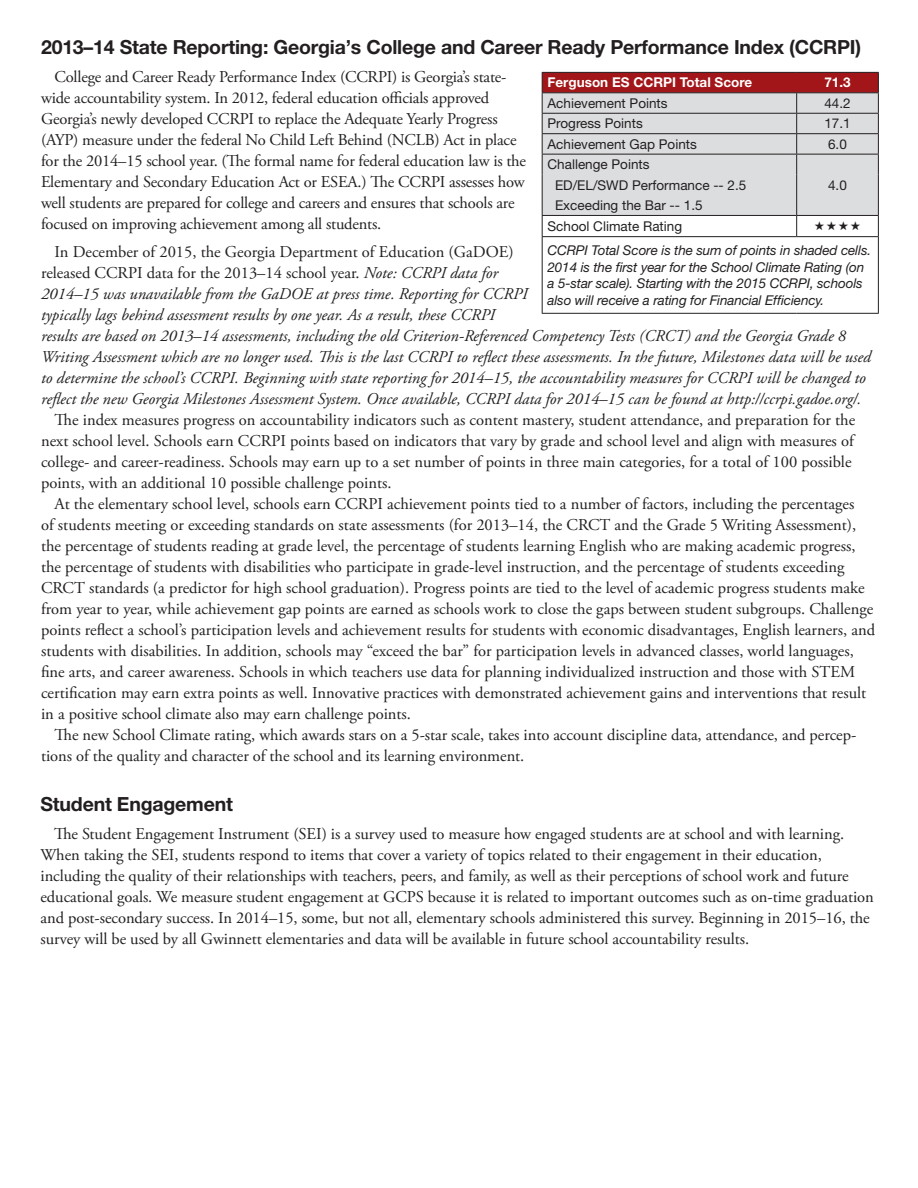
<style>
.page{position:relative;width:918px;height:1188px;background:#fff}
.page>*{position:absolute;margin:0;border:0;box-sizing:border-box;transform-origin:0 0}
.Red_Section_Head{font:700 19.5px "Helvetica Neue LT Std";letter-spacing:-.01em;color:#231f20}
.Narratives{font:16.5px/21px "Adobe Garamond Pro";color:#231f20}
.Narratives-2{font:italic 16.5px/21px "Adobe Garamond Pro";color:#231f20}
.table_info_black{font:italic 13.5px/16.5px "Helvetica Neue LT Std";letter-spacing:-.01em;color:#231f20}
.table_info_black-2{font:13.5px "Helvetica Neue LT Std";color:#231f20}
.table_info_black-3{font:700 13.5px "Helvetica Neue LT Std";color:#fff}
.s1{font-style:normal}
</style>
<div class="page">
<hr style="left:542px;top:236px;width:255px;height:1px;background:#231f20">
<hr style="left:542px;top:237px;width:1px;height:76px;background:#231f20">
<hr style="left:797px;top:236px;width:82px;height:1px;background:#231f20">
<hr style="left:878px;top:237px;width:1px;height:76px;background:#231f20">
<hr style="left:542px;top:313px;width:255px;height:1px;background:#231f20">
<hr style="left:797px;top:313px;width:82px;height:1px;background:#231f20">
<svg style="left:542px;top:72px;width:337px;height:164px;background:#d1c1c3"></svg>
<p class="Red_Section_Head" style="left:41px;top:35px;width:822px">2013–14 State Reporting: Georgia’s College and Career Ready Performance Index (CCRPI)</p>
<p class="Narratives" style="left:41px;top:67px;width:487px;text-indent:14px">College and Career Ready Performance Index (CCRPI) is Georgia’s state&shy;wide accountability system. In 2012, federal education officials approved Georgia’s newly developed CCRPI to replace the Adequate Yearly Progress (AYP) measure under the federal No Child Left Behind (NCLB) Act in place for the 2014–15 school year. (The formal name for federal education law is the Elementary and Secondary Education Act or ESEA.) The CCRPI assesses how well students are prepared for college and careers and ensures that schools are focused on improving achievement among all students.</p>
<p class="Narratives-2" style="left:41px;top:242px;width:831px;text-indent:14px"><span class="s1">In December of 2015, the Georgia Department of Education (GaDOE)<br>released CCRPI data for the 2013–14 school year.</span> Note: CCRPI data for<br>2014–15 was unavailable from the GaDOE at press time. Reporting for CCRPI<br>typically lags behind assessment results by one year. As a result, these CCRPI<br>results are based on 2013–14 assessments, including the old Criterion-Referenced Competency Tests (CRCT) and the Georgia Grade 8<br>Writing Assessment which are no longer used. This is the last CCRPI to reflect these assessments. In the future, Milestones data will be used to determine the school’s CCRPI. Beginning with state reporting for 2014–15, the accountability measures for CCRPI will be changed to reflect the new Georgia Milestones Assessment System. Once available, CCRPI data for 2014–15 can be found at http://ccrpi.gadoe.org/.</p>
<p class="Narratives" style="left:41px;top:410px;width:816px;text-indent:14px">The index measures progress on accountability indicators such as content mastery, student attendance, and preparation for the next school level. Schools earn CCRPI points based on indicators that vary by grade and school level and align with measures of college- and career-readiness. Schools may earn up to a set number of points in three main categories, for a total of 100 possible points, with an additional 10 possible challenge points.</p>
<p class="Narratives" style="left:41px;top:494px;width:836px;text-indent:14px">At the elementary school level, schools earn CCRPI achievement points tied to a number of factors, including the percentages<br>of students meeting or exceeding standards on state assessments (for 2013–14, the CRCT and the Grade 5 Writing Assessment), the percentage of students reading at grade level, the percentage of students learning English who are making academic progress, the percentage of students with disabilities who participate in grade-level instruction, and the percentage of students exceeding CRCT standards (a predictor for high school graduation). Progress points are tied to the level of academic progress students make from year to year, while achievement gap points are earned as schools work to close the gaps between student subgroups. Challenge points reflect a school’s participation levels and achievement results for students with economic disadvantages, English learners, and students with disabilities. In addition, schools may “exceed the bar” for participation levels in advanced classes, world languages, fine arts, and career awareness. Schools in which teachers use data for planning individualized instruction and those with STEM certification may earn extra points as well. Innovative practices with demonstrated achievement gains and interventions that result in a positive school climate also may earn challenge points.</p>
<p class="Narratives" style="left:41px;top:725px;width:817px;text-indent:14px">The new School Climate rating, which awards stars on a 5-star scale, takes into account discipline data, attendance, and percep&shy;tions of the quality and character of the school and its learning environment.</p>
<p class="Red_Section_Head" style="left:40px;top:792px;width:194px">Student Engagement</p>
<p class="Narratives" style="left:40px;top:824px;width:835px;text-indent:14px">The Student Engagement Instrument (SEI) is a survey used to measure how engaged students are at school and with learning.<br>When taking the SEI, students respond to items that cover a variety of topics related to their engagement in their education, including the quality of their relationships with teachers, peers, and family, as well as their perceptions of school work and future educational goals. We measure student engagement at GCPS because it is related to important outcomes such as on-time graduation and post-secondary success. In 2014–15, some, but not all, elementary schools administered this survey. Beginning in 2015–16, the survey will be used by all Gwinnett elementaries and data will be available in future school accountability results.</p>
<p class="table_info_black-3" style="left:548px;top:74px;width:206px">Ferguson ES CCRPI Total Score</p>
<p class="table_info_black-3" style="left:824px;top:74px;width:28px">71.3</p>
<p class="table_info_black-2" style="left:548px;top:95px;width:122px">Achievement Points</p>
<p class="table_info_black-2" style="left:824px;top:95px;width:28px">44.2</p>
<p class="table_info_black-2" style="left:548px;top:115px;width:97px">Progress Points</p>
<p class="table_info_black-2" style="left:824px;top:115px;width:28px">17.1</p>
<p class="table_info_black-2" style="left:548px;top:136px;width:151px">Achievement Gap Points</p>
<p class="table_info_black-2" style="left:828px;top:136px;width:20px">6.0</p>
<p class="table_info_black-2" style="left:548px;top:156px;width:104px">Challenge Points</p>
<p class="table_info_black-2" style="left:555px;top:177px;width:193px">ED/EL/SWD Performance -- 2.5</p>
<p class="table_info_black-2" style="left:828px;top:177px;width:20px">4.0</p>
<p class="table_info_black-2" style="left:555px;top:197px;width:149px">Exceeding the Bar -- 1.5</p>
<p class="table_info_black-2" style="left:548px;top:218px;width:136px">School Climate Rating</p>
<p class="table_info_black" style="left:548px;top:242px;width:325px">CCRPI Total Score is the sum of points in shaded cells.<br>2014 is the first year for the School Climate Rating (on a 5-star scale). Starting with the 2015 CCRPI, schools also will receive a rating for Financial Efficiency.</p>
</div>
